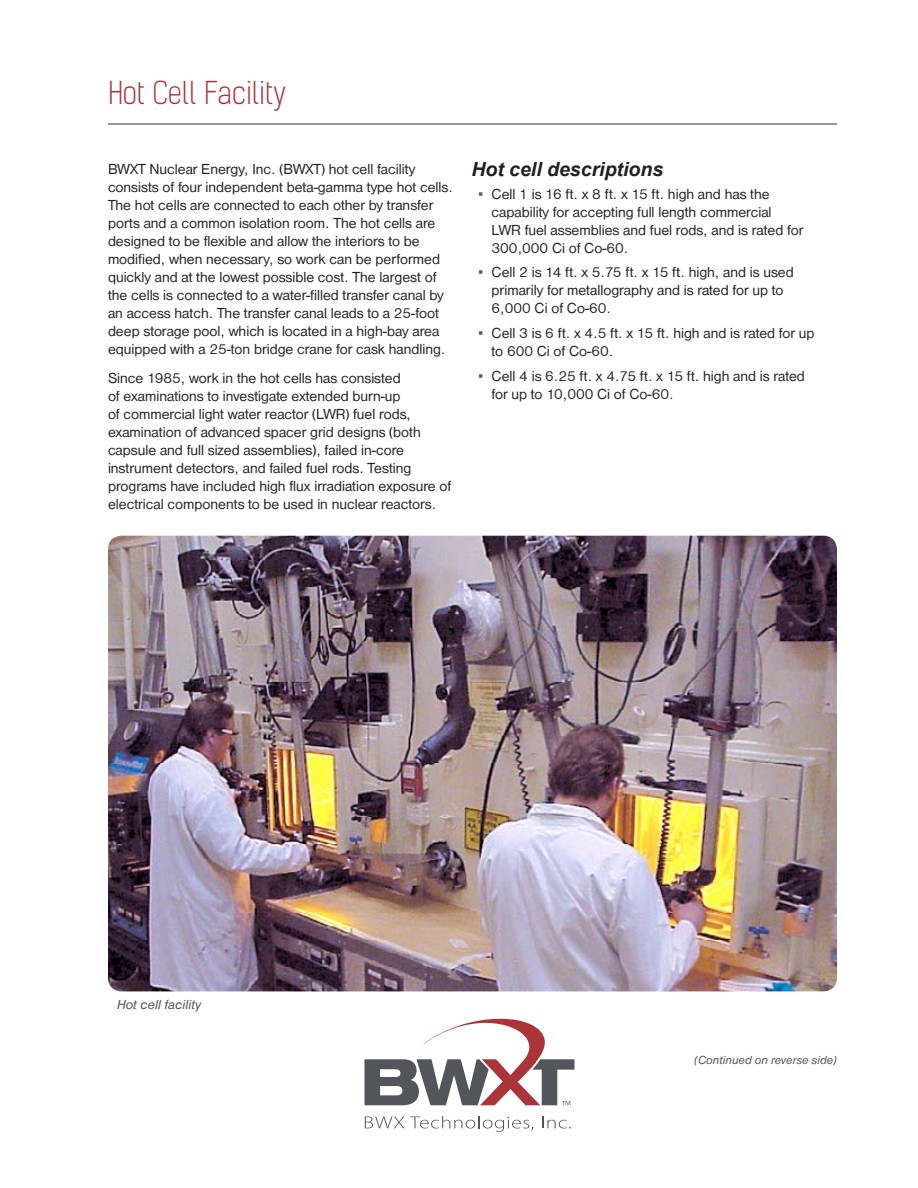
<style>
.page{position:relative;width:918px;height:1188px;background:#fff}
.page>*{position:absolute;margin:0;border:0;box-sizing:border-box;transform-origin:0 0}
.Title_20_21__BI{font:300 30px "Kelson Sans";color:#ab3439}
.Subhead_13_14__BI{font:italic 700 19.5px "Arial";color:#231f20}
.Body_Copy_10_12{font:15px/18px "Nimbus San D";color:#231f20}
.Caption_9_11__I{font:italic 13.5px "Nimbus San D";color:#58595b}
.Continued_on_reverse{font:italic 12px "Nimbus San D";color:#58595b}
.s1{font-family:"Arial";color:#54555a}
</style>
<div class="page">
<svg style="left:365px;top:1116px;width:39px;height:12px"></svg>
<svg style="left:410px;top:1116px;width:124px;height:16px"></svg>
<svg style="left:542px;top:1116px;width:29px;height:13px"></svg>
<svg style="left:364px;top:1019px;width:210px;height:86px"></svg>
<hr style="left:108px;top:123px;width:729px;height:2px;background:#8f9295">
<img style="left:108px;top:536px;width:729px;height:455px">
<p class="Title_20_21__BI" style="left:108px;top:74px;width:179px">Hot Cell Facility</p>
<p class="Body_Copy_10_12" style="left:108px;top:160px;width:346px">BWXT Nuclear Energy, Inc. (BWXT) hot cell facility consists of four independent beta-gamma type hot cells.<br>The hot cells are connected to each other by transfer ports and a common isolation room. The hot cells are designed to be flexible and allow the interiors to be modified, when necessary, so work can be performed quickly and at the lowest possible cost. The largest of the cells is connected to a water-filled transfer canal by an access hatch. The transfer canal leads to a 25-foot deep storage pool, which is located in a high-bay area equipped with a 25-ton bridge crane for cask handling.</p>
<p class="Body_Copy_10_12" style="left:108px;top:369px;width:345px">Since 1985, work in the hot cells has consisted<br>of examinations to investigate extended burn-up<br>of commercial light water reactor (LWR) fuel rods, examination of advanced spacer grid designs (both capsule and full sized assemblies), failed in-core instrument detectors, and failed fuel rods. Testing programs have included high flux irradiation exposure of electrical components to be used in nuclear reactors.</p>
<p class="Subhead_13_14__BI" style="left:471px;top:156px;width:193px">Hot cell descriptions</p>
<p class="Body_Copy_10_12" style="left:492px;top:185px;width:313px;text-indent:-14px"><span class="s1">▪</span> Cell 1 is 16 ft. x 8 ft. x 15 ft. high and has the capability for accepting full length commercial LWR fuel assemblies and fuel rods, and is rated for 300,000 Ci of Co-60.</p>
<p class="Body_Copy_10_12" style="left:492px;top:263px;width:304px;text-indent:-14px"><span class="s1">▪</span> Cell 2 is 14 ft. x 5.75 ft. x 15 ft. high, and is used primarily for metallography and is rated for up to<br>6,000 Ci of Co-60.</p>
<p class="Body_Copy_10_12" style="left:492px;top:324px;width:324px;text-indent:-14px"><span class="s1">▪</span> Cell 3 is 6 ft. x 4.5 ft. x 15 ft. high and is rated for up to 600 Ci of Co-60.</p>
<p class="Body_Copy_10_12" style="left:492px;top:367px;width:315px;text-indent:-14px"><span class="s1">▪</span> Cell 4 is 6.25 ft. x 4.75 ft. x 15 ft. high and is rated for up to 10,000 Ci of Co-60.</p>
<p class="Caption_9_11__I" style="left:117px;top:997px;width:86px">Hot cell facility</p>
<p class="Continued_on_reverse" style="left:694px;top:1054px;width:144px">(Continued on reverse side)</p>
</div>
